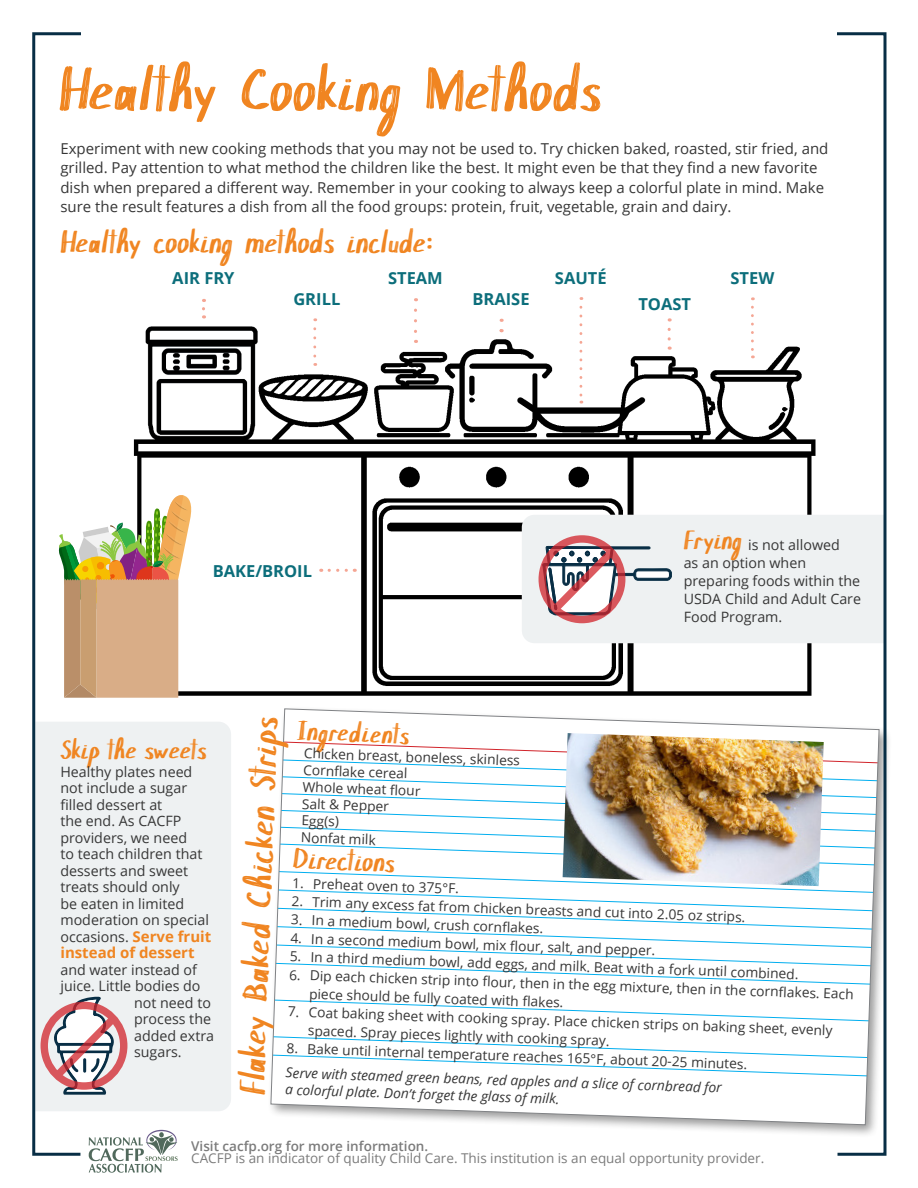
<style>
.page{position:relative;width:918px;height:1188px;background:#fff}
.page>*{position:absolute;margin:0;border:0;box-sizing:border-box;transform-origin:0 0}
.t1{font:64.5px "Chokle";color:#f08521}
.t2{font:38.25px "Chokle";color:#f08521}
.t3{font:33px "Chokle";color:#f08521}
.t4{font:30px "Chokle";color:#f08521}
.t5{font:28.5px "Chokle";color:#f08521}
.t6{font:700 16.5px "Open Sans";color:#0c6e7b}
.t7{font:15px/19.5px "Open Sans";color:#363636}
.t8{font:700 15px "Open Sans";color:#f08521}
.t9{font:14.25px/16.5px "Open Sans";color:#363636}
.t10{font:13.8px/18.3px "Open Sans";color:#363636}
.t11{font:italic 13.8px "Open Sans";color:#363636}
.t12{font:13.5px "Open Sans";color:#4f4f4f}
.t13{font:600 13.5px "Open Sans";color:#4f4f4f}
.s1{font-family:"KG Melonheadz"}
.s2{font-family:"Chokle";font-size:28.5px;color:#f08521}
.s3{font-weight:700;font-size:15px;color:#f08521}
</style>
<div class="page">
<img style="left:133px;top:297px;width:683px;height:399px">
<div style="left:84px;top:722px;width:147px;height:389px;background:#eef1f2"></div>
<div style="left:522px;top:515px;width:312px;height:128px;background:#eef1f2"></div>
<div style="left:539px;top:535px;width:86px;height:88px;border:7px solid #d1232a;border-radius:50%"></div>
<svg style="left:542px;top:541px;width:130px;height:78px"></svg>
<div style="left:267px;top:705px;width:626px;height:433px;background:#363636;opacity:.5"></div>
<svg style="left:271px;top:709px;width:563px;height:416px"></svg>
<img style="left:563px;top:733px;width:261px;height:153px">
<svg style="left:89px;top:1130px;width:89px;height:43px"></svg>
<svg style="left:84px;top:997px;width:41px;height:98px"></svg>
<svg style="left:202px;top:309px;width:3px;height:10px"></svg>
<svg style="left:414px;top:310px;width:3px;height:33px"></svg>
<svg style="left:313px;top:329px;width:3px;height:37px"></svg>
<svg style="left:500px;top:319px;width:3px;height:13px"></svg>
<svg style="left:580px;top:307px;width:2px;height:97px"></svg>
<svg style="left:668px;top:329px;width:3px;height:21px"></svg>
<svg style="left:751px;top:307px;width:3px;height:51px"></svg>
<svg style="left:329px;top:569px;width:26px;height:3px"></svg>
<svg style="left:84px;top:494px;width:109px;height:204px"></svg>
<svg style="left:834px;top:32px;width:54px;height:1124px"></svg>
<svg style="left:32px;top:32px;width:52px;height:1124px"></svg>
<p class="t1" style="left:59px;top:61px;width:543px">Healthy Cooking Methods</p>
<p class="t7" style="left:60px;top:138px;width:770px">Experiment with new cooking methods that you may not be used to. Try chicken baked, roasted, stir fried, and grilled. Pay attention to what method the children like the best. It might even be that they find a new favorite dish when prepared a different way. Remember in your cooking to always keep a colorful plate in mind. Make sure the result features a dish from all the food groups: protein, fruit, vegetable, grain and dairy.</p>
<p class="t3" style="left:60px;top:228px;width:374px">Healthy cooking methods include<span class="s1">:</span></p>
<p class="t6" style="left:172px;top:266px;width:64px">AIR FRY</p>
<p class="t6" style="left:293px;top:288px;width:48px">GRILL</p>
<p class="t6" style="left:472px;top:288px;width:59px">BRAISE</p>
<p class="t6" style="left:638px;top:292px;width:54px">TOAST</p>
<p class="t6" style="left:388px;top:266px;width:56px">STEAM</p>
<p class="t6" style="left:555px;top:266px;width:53px">SAUTÉ</p>
<p class="t6" style="left:731px;top:266px;width:45px">STEW</p>
<p class="t6" style="left:213px;top:559px;width:101px">BAKE/BROIL</p>
<p class="t9" style="left:684px;top:535px;width:179px;line-height:18px"><span class="s2">Frying</span> is not allowed<br>as an option when preparing foods within the<br>USDA Child and Adult Care<br>Food Program.</p>
<p class="t2" style="left:235px;top:1094px;width:379px;rotate:-88deg">Flakey Baked Chicken Strips</p>
<p class="t5" style="left:298px;top:718px;width:113px;rotate:2deg">Ingredients</p>
<p class="t5" style="left:60px;top:737px;width:147px">Skip the sweets</p>
<p class="t9" style="left:60px;top:763px;width:152px">Healthy plates need not include a sugar filled dessert at<br>the end. As CACFP providers, we need<br>to teach children that desserts and sweet treats should only<br>be eaten in limited moderation on special occasions. <span class="s3">Serve fruit</span></p>
<p class="t8" style="left:60px;top:942px;width:136px">instead of dessert</p>
<p class="t9" style="left:60px;top:961px;width:138px">and water instead of</p>
<p class="t9" style="left:60px;top:977px;width:142px">juice. Little bodies do</p>
<p class="t9" style="left:134px;top:994px;width:78px">not need to</p>
<p class="t9" style="left:134px;top:1010px;width:79px">process the</p>
<p class="t9" style="left:134px;top:1027px;width:82px">added extra</p>
<p class="t9" style="left:134px;top:1043px;width:49px">sugars.</p>
<p class="t10" style="left:304px;top:744px;width:218px;rotate:2deg">Chicken breast, boneless, skinless</p>
<p class="t10" style="left:304px;top:760px;width:106px;rotate:2deg">Cornfl ake cereal</p>
<p class="t10" style="left:303px;top:777px;width:119px;rotate:2deg">Whole wheat fl our</p>
<p class="t10" style="left:302px;top:794px;width:89px;rotate:2deg">Salt &amp; Pepper</p>
<p class="t10" style="left:302px;top:811px;width:39px;rotate:2deg">Egg(s)</p>
<p class="t10" style="left:301px;top:828px;width:76px;rotate:2deg">Nonfat milk</p>
<p class="t4" style="left:294px;top:845px;width:103px;rotate:2deg">Directions</p>
<p class="t10" style="left:293px;top:873px;width:168px;rotate:2deg">1. Preheat oven to 375°F.</p>
<p class="t10" style="left:292px;top:892px;width:455px;rotate:2deg">2. Trim any excess fat from chicken breasts and cut into 2.05 oz strips.</p>
<p class="t10" style="left:291px;top:910px;width:254px;rotate:2deg">3. In a medium bowl, crush cornfl akes.</p>
<p class="t10" style="left:291px;top:928px;width:366px;rotate:2deg">4. In a second medium bowl, mix fl our, salt, and pepper.</p>
<p class="t10" style="left:290px;top:947px;width:510px;rotate:2deg">5. In a third medium bowl, add eggs, and milk. Beat with a fork until combined.</p>
<p class="t10" style="left:310px;top:966px;width:546px;text-indent:-21px;rotate:2deg">6. Dip each chicken strip into fl our, then in the egg mixture, then in the cornfl akes. Each piece should be fully coated with fl akes.</p>
<p class="t10" style="left:309px;top:1002px;width:526px;text-indent:-21px;rotate:2deg">7. Coat baking sheet with cooking spray. Place chicken strips on baking sheet, evenly spaced. Spray pieces lightly with cooking spray.</p>
<p class="t10" style="left:287px;top:1038px;width:462px;rotate:2deg">8. Bake until internal temperature reaches 165°F, about 20-25 minutes.</p>
<p class="t11" style="left:286px;top:1063px;width:438px;rotate:2deg">Serve with steamed green beans, red apples and a slice of cornbread for</p>
<p class="t11" style="left:286px;top:1080px;width:276px;rotate:2deg">a colorful plate. Don’t forget the glass of milk.</p>
<p class="t13" style="left:191px;top:1137px;width:239px">Visit cacfp.org for more information.</p>
<p class="t12" style="left:191px;top:1149px;width:575px">CACFP is an indicator of quality Child Care. This institution is an equal opportunity provider.</p>
</div>
